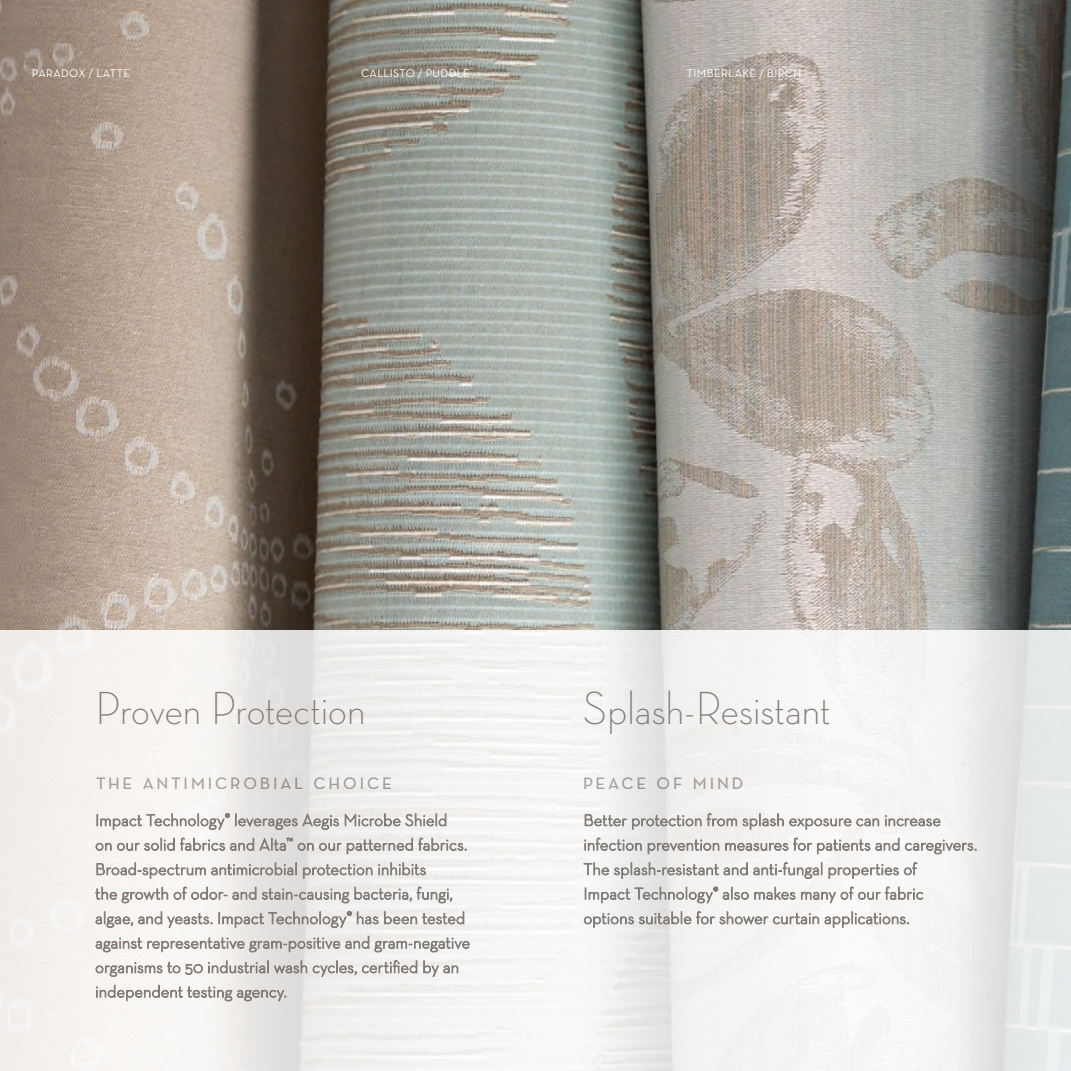
<style>
.page{position:relative;width:1071px;height:1071px;background:#fff}
.page>*{position:absolute;margin:0;border:0;box-sizing:border-box;transform-origin:0 0}
.page_heading{font:300 47.25px "Neutra Disp";letter-spacing:-.005em;color:#847c77}
.t1{font:22.75px "Neutra Text Book SC";letter-spacing:.1em;color:#aca6a3}
.Captions_left_justif{font:11.38px "Neutra Text";letter-spacing:.03em;color:#fff}
</style>
<div class="page">
<img style="left:0;top:0;width:1071px;height:630px">
<svg style="left:0;top:630px;width:1071px;height:441px;fill:#f3f2f1"></svg>
<svg style="left:97px;top:813px;width:200px;height:17px"></svg>
<svg style="left:303px;top:814px;width:36px;height:16px"></svg>
<svg style="left:345px;top:814px;width:101px;height:12px"></svg>
<svg style="left:96px;top:843px;width:15px;height:8px"></svg>
<svg style="left:117px;top:838px;width:137px;height:13px"></svg>
<svg style="left:260px;top:837px;width:206px;height:17px;background:#d3d0cd"></svg>
<svg style="left:97px;top:863px;width:200px;height:16px"></svg>
<svg style="left:303px;top:864px;width:69px;height:15px"></svg>
<svg style="left:379px;top:863px;width:47px;height:12px"></svg>
<svg style="left:96px;top:887px;width:72px;height:16px"></svg>
<svg style="left:174px;top:887px;width:53px;height:13px"></svg>
<svg style="left:233px;top:887px;width:23px;height:13px"></svg>
<svg style="left:262px;top:889px;width:87px;height:14px"></svg>
<svg style="left:355px;top:887px;width:97px;height:16px"></svg>
<svg style="left:96px;top:912px;width:116px;height:16px"></svg>
<svg style="left:219px;top:911px;width:159px;height:17px;background:#d0cdca"></svg>
<svg style="left:384px;top:912px;width:80px;height:12px"></svg>
<svg style="left:96px;top:938px;width:46px;height:14px"></svg>
<svg style="left:148px;top:936px;width:221px;height:16px"></svg>
<svg style="left:375px;top:938px;width:95px;height:14px"></svg>
<svg style="left:96px;top:961px;width:211px;height:16px"></svg>
<svg style="left:313px;top:960px;width:104px;height:17px"></svg>
<svg style="left:424px;top:961px;width:34px;height:16px"></svg>
<svg style="left:96px;top:985px;width:190px;height:16px"></svg>
<svg style="left:585px;top:814px;width:116px;height:16px"></svg>
<svg style="left:707px;top:813px;width:30px;height:13px"></svg>
<svg style="left:743px;top:814px;width:108px;height:16px"></svg>
<svg style="left:857px;top:819px;width:22px;height:7px"></svg>
<svg style="left:885px;top:815px;width:55px;height:11px"></svg>
<svg style="left:585px;top:838px;width:57px;height:13px"></svg>
<svg style="left:648px;top:840px;width:71px;height:14px"></svg>
<svg style="left:725px;top:838px;width:145px;height:16px"></svg>
<svg style="left:876px;top:838px;width:23px;height:13px"></svg>
<svg style="left:905px;top:840px;width:71px;height:14px"></svg>
<svg style="left:584px;top:862px;width:238px;height:17px"></svg>
<svg style="left:829px;top:862px;width:88px;height:17px"></svg>
<svg style="left:585px;top:887px;width:164px;height:16px"></svg>
<svg style="left:755px;top:887px;width:40px;height:13px"></svg>
<svg style="left:801px;top:887px;width:122px;height:16px"></svg>
<svg style="left:584px;top:911px;width:235px;height:17px"></svg>
<svg style="left:825px;top:912px;width:84px;height:16px"></svg>
<p class="Captions_left_justif" style="left:32px;top:66px;width:100px">PARADOX / LATTE</p>
<p class="Captions_left_justif" style="left:361px;top:66px;width:110px">CALLISTO / PUDDLE</p>
<p class="Captions_left_justif" style="left:687px;top:66px;width:116px">TIMBERLAKE / BIRCH</p>
<p class="page_heading" style="left:95px;top:682px;width:272px">Proven Protection</p>
<p class="page_heading" style="left:583px;top:682px;width:249px">Splash-Resistant</p>
<h2 class="t1" style="left:95px;top:767px;width:299px">the antimicrobial choice</h2>
<h2 class="t1" style="left:582px;top:767px;width:163px">peace of mind</h2>
</div>
